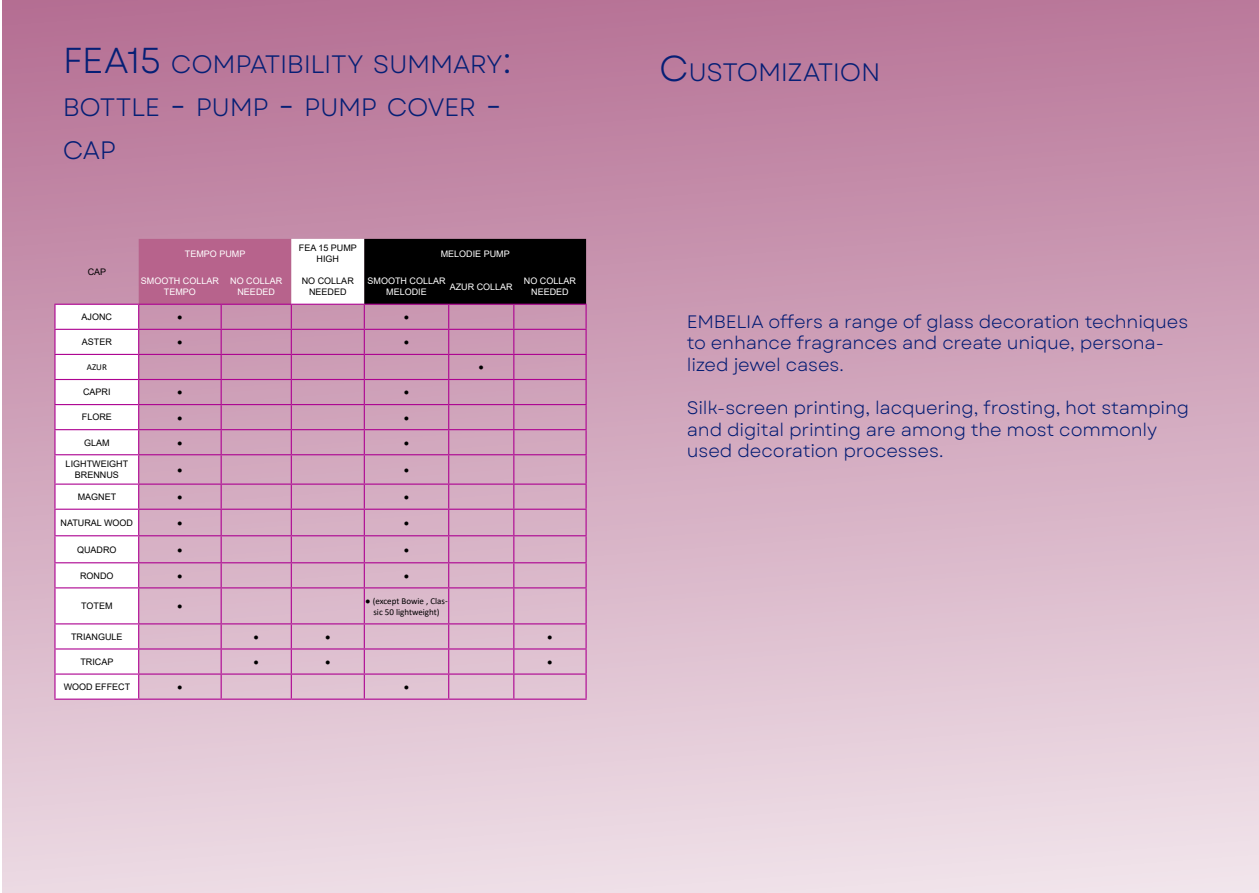
<style>
.page{position:relative;width:1259px;height:893px;background:#fff}
.page>*{position:absolute;margin:0;border:0;box-sizing:border-box;transform-origin:0 0}
.TITRE_OK{font:36px "Garet";color:#051f75}
.TITRE_OK-2{font:25.2px "Garet";color:#051f75}
.t1{font:18px/21.6px "Garet";letter-spacing:-.01em;color:#001a72}
.t2{font:9px/10.8px "Arial";color:#000;text-align:center}
.t3{font:9px/10.8px "Arial";color:#fff;text-align:center}
.t4{font:9px/10.8px "Calibri";color:#000;text-align:center}
.s1{font-size:36px}
</style>
<div class="page">
<div style="left:2px;top:0;width:1257px;height:893px;background:linear-gradient(to bottom,#b87497,#efe1e8)"></div>
<hr style="left:54px;top:304px;width:85px;height:1px;background:#ad0391">
<hr style="left:54px;top:329px;width:85px;height:1px;background:#ad0391">
<hr style="left:54px;top:354px;width:85px;height:1px;background:#ad0391">
<hr style="left:54px;top:379px;width:85px;height:1px;background:#ad0391">
<hr style="left:54px;top:404px;width:85px;height:1px;background:#ad0391">
<hr style="left:54px;top:429px;width:85px;height:1px;background:#ad0391">
<hr style="left:54px;top:454px;width:85px;height:1px;background:#ad0391">
<hr style="left:54px;top:484px;width:85px;height:1px;background:#ad0391">
<hr style="left:54px;top:509px;width:85px;height:1px;background:#ad0391">
<hr style="left:54px;top:535px;width:85px;height:1px;background:#ad0391">
<hr style="left:54px;top:562px;width:85px;height:1px;background:#ad0391">
<hr style="left:54px;top:587px;width:85px;height:1px;background:#ad0391">
<hr style="left:54px;top:623px;width:85px;height:1px;background:#ad0391">
<hr style="left:54px;top:648px;width:85px;height:1px;background:#ad0391">
<hr style="left:54px;top:673px;width:85px;height:2px;background:#ad0391">
<hr style="left:54px;top:699px;width:85px;height:1px;background:#ad0391">
<hr style="left:139px;top:699px;width:82px;height:1px;background:#ad0391">
<hr style="left:221px;top:699px;width:70px;height:1px;background:#ad0391">
<hr style="left:291px;top:699px;width:73px;height:1px;background:#ad0391">
<hr style="left:364px;top:699px;width:85px;height:1px;background:#ad0391">
<hr style="left:449px;top:699px;width:65px;height:1px;background:#ad0391">
<hr style="left:514px;top:699px;width:72px;height:1px;background:#ad0391">
<hr style="left:54px;top:305px;width:2px;height:24px;background:#ad0391">
<hr style="left:54px;top:330px;width:2px;height:24px;background:#ad0391">
<hr style="left:54px;top:355px;width:2px;height:24px;background:#ad0391">
<hr style="left:54px;top:380px;width:2px;height:24px;background:#ad0391">
<hr style="left:54px;top:405px;width:2px;height:24px;background:#ad0391">
<hr style="left:54px;top:430px;width:2px;height:24px;background:#ad0391">
<hr style="left:54px;top:455px;width:2px;height:29px;background:#ad0391">
<hr style="left:54px;top:485px;width:2px;height:24px;background:#ad0391">
<hr style="left:54px;top:510px;width:2px;height:25px;background:#ad0391">
<hr style="left:54px;top:536px;width:2px;height:26px;background:#ad0391">
<hr style="left:54px;top:563px;width:2px;height:24px;background:#ad0391">
<hr style="left:54px;top:588px;width:2px;height:35px;background:#ad0391">
<hr style="left:54px;top:624px;width:2px;height:24px;background:#ad0391">
<hr style="left:54px;top:649px;width:2px;height:24px;background:#ad0391">
<hr style="left:54px;top:675px;width:2px;height:24px;background:#ad0391">
<svg style="left:55px;top:239px;width:531px;height:460px;background:#cba3ba"></svg>
<p class="TITRE_OK-2" style="left:63px;top:48px;width:124px"><span class="s1">FEA15</span> COMPATIBILIT</p>
<p class="TITRE_OK-2" style="left:347px;top:48px;width:46px">Y SUMMAR</p>
<p class="TITRE_OK-2" style="left:486px;top:48px;width:26px">Y<span class="s1">:</span></p>
<p class="TITRE_OK-2" style="left:63px;top:92px;width:17px">BOTTLE</p>
<p class="TITRE_OK-2" style="left:170px;top:92px;width:45px"><span class="s1">-</span> PUMP</p>
<p class="TITRE_OK-2" style="left:278px;top:92px;width:45px"><span class="s1">-</span> PUMP</p>
<p class="TITRE_OK-2" style="left:387px;top:92px;width:19px">COVER</p>
<p class="TITRE_OK" style="left:485px;top:81px;width:18px">-</p>
<p class="TITRE_OK-2" style="left:63px;top:135px;width:18px">CAP</p>
<p class="t2" style="left:88px;top:266px;width:20px">CAP</p>
<p class="t3" style="left:185px;top:248px;width:62px">TEMPO PUMP</p>
<p class="t2" style="left:299px;top:243px;width:60px">FEA 15 PUMP<br>HIGH</p>
<p class="t3" style="left:441px;top:248px;width:71px">MELODIE PUMP</p>
<p class="t3" style="left:141px;top:275px;width:80px">SMOOTH COLLAR<br>TEMPO</p>
<p class="t3" style="left:230px;top:275px;width:54px">NO COLLAR<br>NEEDED</p>
<p class="t2" style="left:302px;top:275px;width:54px">NO COLLAR<br>NEEDED</p>
<p class="t3" style="left:367px;top:275px;width:80px">SMOOTH COLLAR<br>MELODIE</p>
<p class="t3" style="left:450px;top:281px;width:65px">AZUR COLLAR</p>
<p class="t3" style="left:524px;top:275px;width:54px">NO COLLAR<br>NEEDED</p>
<p class="t2" style="left:82px;top:311px;width:32px">AJONC</p>
<p class="t4" style="left:177px;top:312px;width:7px">●</p>
<p class="t4" style="left:404px;top:312px;width:7px">●</p>
<p class="t2" style="left:82px;top:337px;width:32px">ASTER</p>
<p class="t4" style="left:177px;top:337px;width:7px">●</p>
<p class="t4" style="left:404px;top:337px;width:7px">●</p>
<p class="t4" style="left:87px;top:362px;width:22px">AZUR</p>
<p class="t4" style="left:478px;top:362px;width:7px">●</p>
<p class="t2" style="left:83px;top:387px;width:29px">CAPRI</p>
<p class="t4" style="left:177px;top:387px;width:7px">●</p>
<p class="t4" style="left:404px;top:387px;width:7px">●</p>
<p class="t2" style="left:82px;top:412px;width:32px">FLORE</p>
<p class="t4" style="left:177px;top:412px;width:7px">●</p>
<p class="t4" style="left:404px;top:412px;width:7px">●</p>
<p class="t2" style="left:84px;top:437px;width:27px">GLAM</p>
<p class="t4" style="left:177px;top:437px;width:7px">●</p>
<p class="t4" style="left:404px;top:437px;width:7px">●</p>
<p class="t2" style="left:66px;top:459px;width:64px">LIGHTWEIGHT<br>BRENNUS</p>
<p class="t4" style="left:177px;top:464px;width:7px">●</p>
<p class="t4" style="left:404px;top:464px;width:7px">●</p>
<p class="t2" style="left:78px;top:491px;width:40px">MAGNET</p>
<p class="t4" style="left:177px;top:491px;width:7px">●</p>
<p class="t4" style="left:404px;top:491px;width:7px">●</p>
<p class="t2" style="left:61px;top:517px;width:74px">NATURAL WOOD</p>
<p class="t4" style="left:177px;top:517px;width:7px">●</p>
<p class="t4" style="left:404px;top:517px;width:7px">●</p>
<p class="t2" style="left:77px;top:544px;width:41px">QUADRO</p>
<p class="t4" style="left:177px;top:544px;width:7px">●</p>
<p class="t4" style="left:404px;top:544px;width:7px">●</p>
<p class="t2" style="left:80px;top:570px;width:35px">RONDO</p>
<p class="t4" style="left:177px;top:570px;width:7px">●</p>
<p class="t4" style="left:404px;top:570px;width:7px">●</p>
<p class="t2" style="left:81px;top:601px;width:33px">TOTEM</p>
<p class="t4" style="left:177px;top:601px;width:7px">●</p>
<p class="t4" style="left:365px;top:595px;width:84px">● (except Bowie , Clas&shy;sic 50 lightweight)</p>
<p class="t2" style="left:71px;top:631px;width:53px">TRIANGULE</p>
<p class="t4" style="left:253px;top:631px;width:7px">●</p>
<p class="t4" style="left:325px;top:631px;width:7px">●</p>
<p class="t4" style="left:547px;top:631px;width:7px">●</p>
<p class="t2" style="left:80px;top:656px;width:35px">TRICAP</p>
<p class="t4" style="left:253px;top:656px;width:7px">●</p>
<p class="t4" style="left:325px;top:656px;width:7px">●</p>
<p class="t4" style="left:547px;top:656px;width:7px">●</p>
<p class="t2" style="left:64px;top:681px;width:68px">WOOD EFFECT</p>
<p class="t4" style="left:177px;top:681px;width:7px">●</p>
<p class="t4" style="left:404px;top:681px;width:7px">●</p>
<p class="TITRE_OK-2" style="left:659px;top:57px;width:46px"><span class="s1">C</span>USTOMI</p>
<p class="TITRE_OK-2" style="left:787px;top:57px;width:32px">ZATION</p>
<p class="t1" style="left:687px;top:311px;width:503px">EMBELIA offers a range of glass decoration techniques to enhance fragrances and create unique, persona&shy;lized jewel cases.</p>
<p class="t1" style="left:687px;top:397px;width:504px">Silk-screen printing, lacquering, frosting, hot stamping and digital printing are among the most commonly used decoration processes.</p>
</div>
